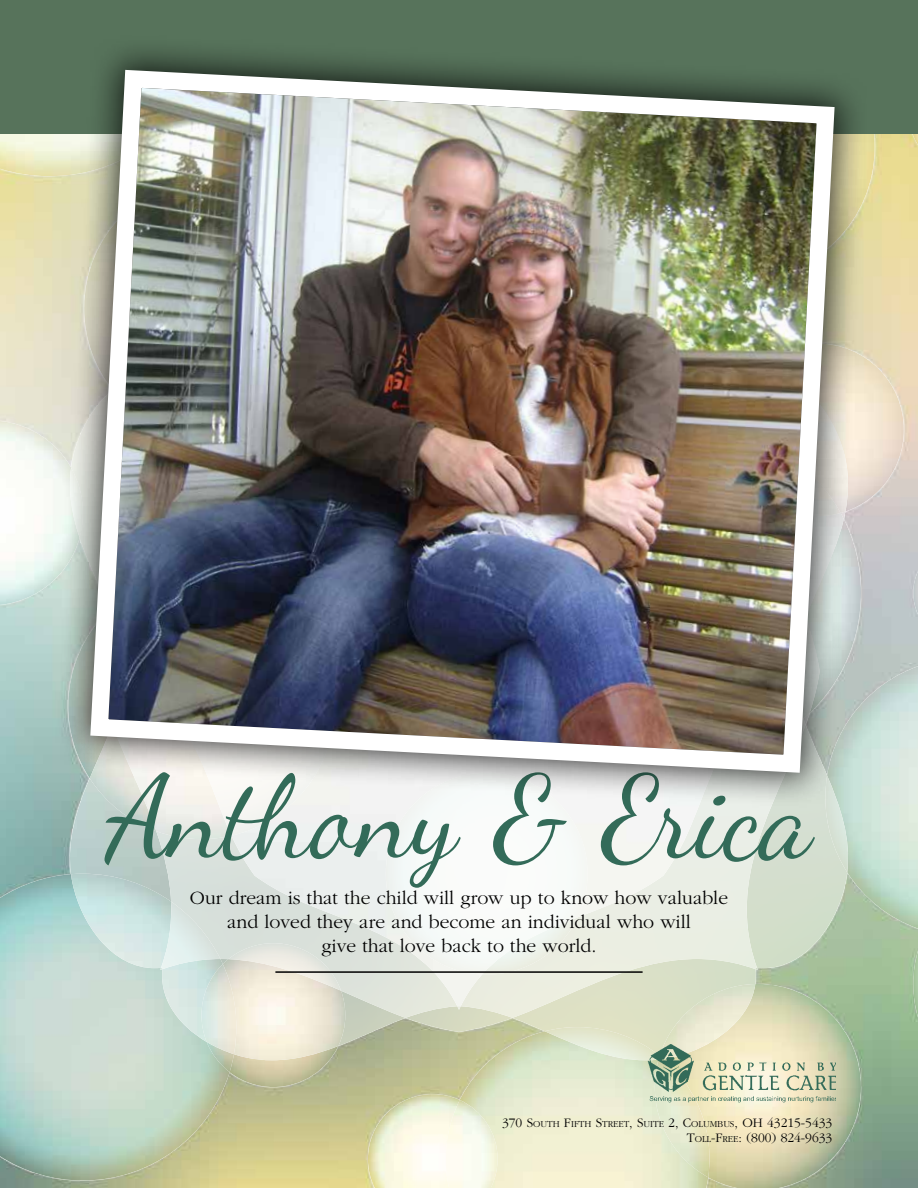
<style>
.page{position:relative;width:918px;height:1188px;background:#fff}
.page>*{position:absolute;margin:0;border:0;box-sizing:border-box;transform-origin:0 0}
.t1{font:115.5px "Dancing Script OT";color:#336b59}
.t2{font:300 19.5px/24px "Garamond";color:#000;text-align:center}
.t3{font:300 13.5px/15.8px "Garamond";color:#000;text-align:right}
.s1{font-size:9.45px}
</style>
<div class="page">
<img style="left:0;top:134px;width:56px;height:42px">
<img style="left:0;top:421px;width:56px;height:184px">
<img style="left:368px;top:1094px;width:92px;height:94px">
<img style="left:906px;top:134px;width:12px;height:11px">
<img style="left:913px;top:951px;width:5px;height:66px">
<img style="left:230px;top:1060px;width:108px;height:27px">
<img style="left:869px;top:344px;width:35px;height:168px">
<img style="left:913px;top:571px;width:5px;height:43px">
<img style="left:708px;top:984px;width:153px;height:204px">
<img style="left:460px;top:1032px;width:248px;height:156px">
<img style="left:446px;top:1100px;width:52px;height:88px">
<img style="left:655px;top:1104px;width:55px;height:73px">
<img style="left:847px;top:666px;width:71px;height:263px">
<img style="left:0;top:874px;width:230px;height:307px">
<img style="left:207px;top:1054px;width:27px;height:18px">
<img style="left:68px;top:807px;width:88px;height:94px">
<img style="left:90px;top:807px;width:22px;height:24px">
<img style="left:71px;top:874px;width:85px;height:94px">
<img style="left:806px;top:807px;width:41px;height:161px">
<img style="left:825px;top:807px;width:25px;height:65px">
<img style="left:512px;top:1018px;width:244px;height:38px">
<img style="left:660px;top:1018px;width:95px;height:23px">
<img style="left:545px;top:1027px;width:115px;height:33px">
<img style="left:345px;top:1018px;width:61px;height:28px">
<img style="left:223px;top:1018px;width:122px;height:42px">
<img style="left:161px;top:1018px;width:40px;height:24px">
<img style="left:201px;top:1018px;width:35px;height:36px">
<img style="left:406px;top:1010px;width:106px;height:22px">
<img style="left:156px;top:839px;width:301px;height:179px">
<img style="left:112px;top:807px;width:93px;height:32px">
<img style="left:161px;top:901px;width:44px;height:68px">
<img style="left:461px;top:807px;width:345px;height:211px">
<svg style="left:457px;top:1006px;width:4px;height:4px"></svg>
<img style="left:205px;top:807px;width:514px;height:199px">
<img style="left:124px;top:807px;width:211px;height:29px">
<img style="left:386px;top:807px;width:202px;height:168px">
<img style="left:643px;top:1041px;width:193px;height:63px">
<hr style="left:275px;top:971px;width:368px;height:2px;background:#000">
<div style="left:0;top:0;width:918px;height:134px;background:#57735b"></div>
<div style="left:56px;top:35px;width:813px;height:772px;background:#000;opacity:.75"></div>
<img style="left:81px;top:61px;width:763px;height:721px">
<h1 class="t1" style="left:104px;top:749px;width:711px">Anthony &amp; Erica</h1>
<p class="t2" style="left:190px;top:886px;width:540px">Our dream is that the child will grow up to know how valuable and loved they are and become an individual who will<br>give that love back to the world.</p>
<p class="t3" style="left:502px;top:1115px;width:332px">370 S<span class="s1">OUTH</span> F<span class="s1">IFTH</span> S<span class="s1">TREET</span>, S<span class="s1">UITE</span> 2, C<span class="s1">OLUMBUS</span>, OH 43215-5433<br>T<span class="s1">OLL</span>-F<span class="s1">REE</span>: (800) 824-9633</p>
</div>
